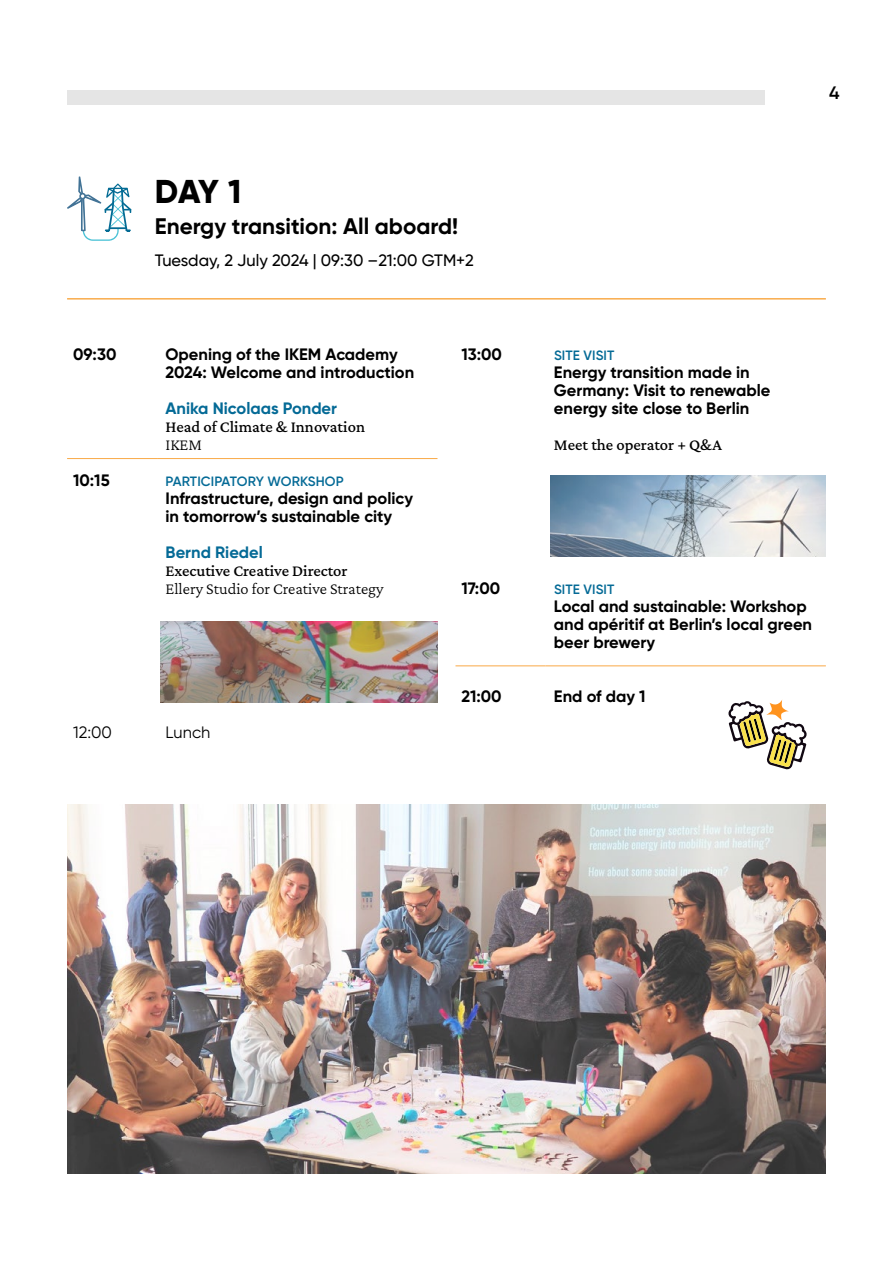
<style>
.page{position:relative;width:893px;height:1263px;background:#fff}
.page>*{position:absolute;margin:0;border:0;box-sizing:border-box;transform-origin:0 0}
.t1{font:800 33px "Gilroy";color:#000}
.t2{font:700 22.5px "Gilroy";color:#000}
.t3{font:600 18px "Gilroy";color:#000}
.t4{font:700 16.5px/18px "Gilroy";color:#000}
.t5{font:500 16.5px "Crimson Pro";color:#000}
.t6{font:300 16.5px "Crimson Pro";color:#000}
.t7{font:500 16.5px "Gilroy";color:#000}
.t8{font:700 16.5px "Gilroy";color:#046a96}
.t9{font:16.5px "Gilroy";color:#000}
.t10{font:600 13.5px "Gilroy";letter-spacing:.01em;color:#046a96}
</style>
<div class="page">
<hr style="left:67px;top:458px;width:90px;height:1px;background:#f9a947">
<hr style="left:157px;top:458px;width:280px;height:1px;background:#f9a947">
<hr style="left:455px;top:665px;width:90px;height:1px;background:#f9a947">
<hr style="left:545px;top:665px;width:281px;height:1px;background:#f9a947">
<img style="left:161px;top:621px;width:276px;height:82px">
<img style="left:551px;top:476px;width:275px;height:81px">
<hr style="left:67px;top:298px;width:759px;height:2px;background:#f9ab4b">
<div style="left:67px;top:90px;width:698px;height:15px;background:#e5e5e5"></div>
<svg style="left:67px;top:176px;width:64px;height:65px"></svg>
<svg style="left:728px;top:699px;width:79px;height:71px"></svg>
<img style="left:67px;top:804px;width:759px;height:370px">
<p class="t3" style="left:829px;top:82px;width:12px">4</p>
<h1 class="t1" style="left:155px;top:171px;width:88px">DAY 1</h1>
<h2 class="t2" style="left:155px;top:212px;width:305px">Energy transition: All aboard!</h2>
<p class="t7" style="left:155px;top:250px;width:321px">Tuesday, 2 July 2024 | 09:30 –21:00 GTM+2</p>
<p class="t4" style="left:73px;top:345px;width:45px">09:30</p>
<p class="t4" style="left:166px;top:345px;width:250px">Opening of the IKEM Academy<br>2024: Welcome and introduction</p>
<p class="t8" style="left:166px;top:398px;width:173px">Anika Nicolaas Ponder</p>
<p class="t5" style="left:166px;top:416px;width:201px">Head of Climate &amp; Innovation</p>
<p class="t6" style="left:166px;top:434px;width:38px">IKEM</p>
<p class="t4" style="left:73px;top:471px;width:38px">10:15</p>
<p class="t10" style="left:166px;top:473px;width:180px">PARTICIPATORY WORKSHOP</p>
<p class="t4" style="left:166px;top:489px;width:249px">Infrastructure, design and policy in tomorrow’s sustainable city</p>
<p class="t8" style="left:166px;top:542px;width:99px">Bernd Riedel</p>
<p class="t5" style="left:166px;top:560px;width:184px">Executive Creative Director</p>
<p class="t6" style="left:166px;top:578px;width:220px">Ellery Studio for Creative Strategy</p>
<p class="t9" style="left:73px;top:722px;width:40px">12:00</p>
<p class="t9" style="left:166px;top:722px;width:46px">Lunch</p>
<p class="t4" style="left:461px;top:345px;width:42px">13:00</p>
<p class="t10" style="left:554px;top:347px;width:62px">SITE VISIT</p>
<p class="t4" style="left:554px;top:363px;width:218px">Energy transition made in<br>Germany: Visit to renewable energy site close to Berlin</p>
<p class="t5" style="left:554px;top:434px;width:169px">Meet the operator + Q&amp;A</p>
<p class="t4" style="left:461px;top:579px;width:40px">17:00</p>
<p class="t10" style="left:554px;top:581px;width:62px">SITE VISIT</p>
<p class="t4" style="left:554px;top:597px;width:260px">Local and sustainable: Workshop and apéritif at Berlin’s local green beer brewery</p>
<p class="t4" style="left:461px;top:687px;width:42px">21:00</p>
<p class="t4" style="left:554px;top:687px;width:93px">End of day 1</p>
</div>
